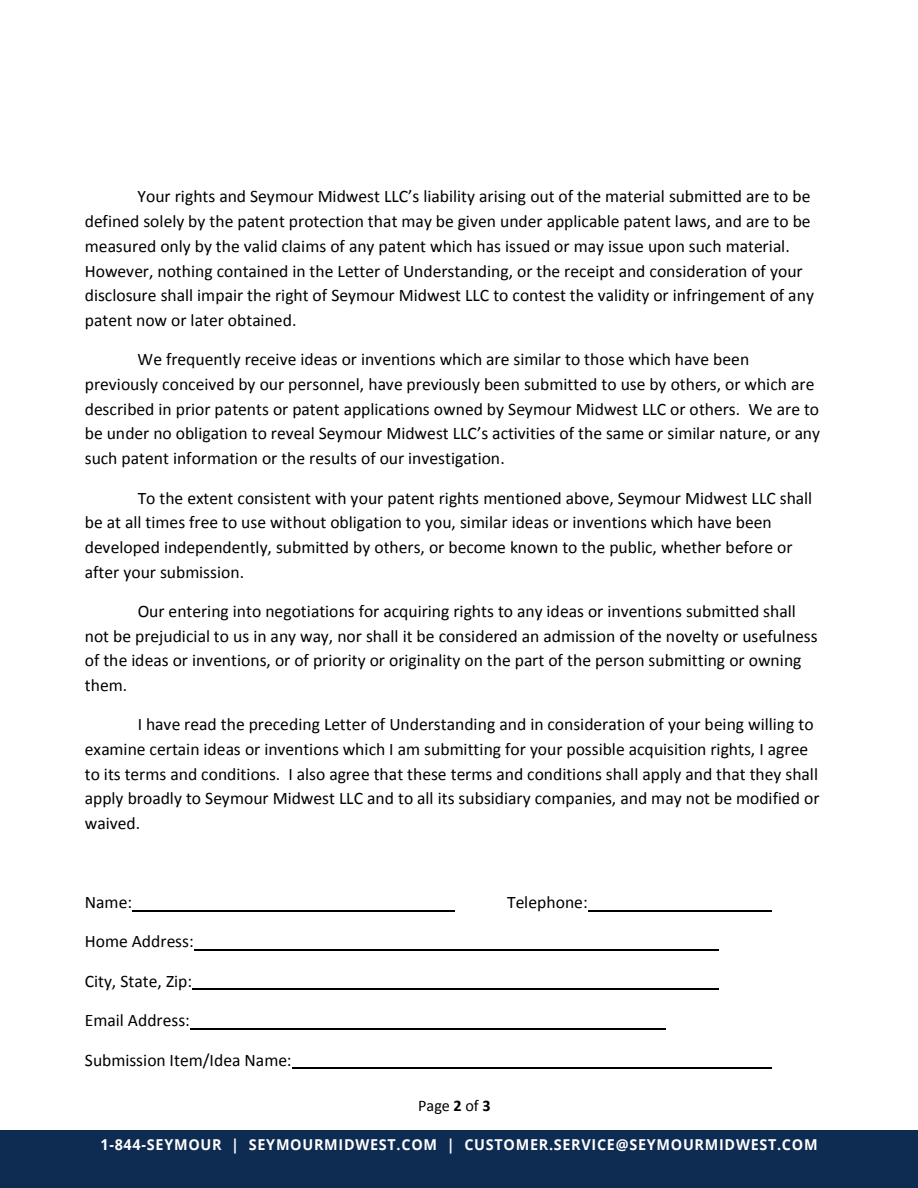
<style>
.page{position:relative;width:918px;height:1188px;background:#fff}
.page>*{position:absolute;margin:0;border:0;box-sizing:border-box;transform-origin:0 0}
.t1{font:17.55px/24.8px "Calibri";color:#000}
.t2{font:16.2px "Calibri";color:#000}
.t3{font:700 15px "Open Sans";letter-spacing:.05em;color:#fff;scale:.96 1}
.s1{font-weight:700}
</style>
<div class="page">
<div style="left:0;top:1130px;width:918px;height:58px;background:#0e2b51"></div>
<hr style="left:132px;top:910px;width:322px;height:1px;background:#000">
<hr style="left:588px;top:910px;width:183px;height:1px;background:#000">
<hr style="left:194px;top:949px;width:524px;height:2px;background:#000">
<hr style="left:192px;top:989px;width:526px;height:1px;background:#000">
<hr style="left:190px;top:1028px;width:476px;height:1px;background:#000">
<hr style="left:292px;top:1067px;width:479px;height:2px;background:#000">
<p class="t1" style="left:85px;top:184px;width:731px;text-indent:53px">Your rights and Seymour Midwest LLC’s liability arising out of the material submitted are to be defined solely by the patent protection that may be given under applicable patent laws, and are to be measured only by the valid claims of any patent which has issued or may issue upon such material.<br>However, nothing contained in the Letter of Understanding, or the receipt and consideration of your disclosure shall impair the right of Seymour Midwest LLC to contest the validity or infringement of any patent now or later obtained.</p>
<p class="t1" style="left:85px;top:347px;width:737px;text-indent:53px">We frequently receive ideas or inventions which are similar to those which have been previously conceived by our personnel, have previously been submitted to use by others, or which are described in prior patents or patent applications owned by Seymour Midwest LLC or others. We are to be under no obligation to reveal Seymour Midwest LLC’s activities of the same or similar nature, or any such patent information or the results of our investigation.</p>
<p class="t1" style="left:85px;top:486px;width:729px;text-indent:53px">To the extent consistent with your patent rights mentioned above, Seymour Midwest LLC shall be at all times free to use without obligation to you, similar ideas or inventions which have been developed independently, submitted by others, or become known to the public, whether before or after your submission.</p>
<p class="t1" style="left:85px;top:599px;width:734px;text-indent:53px">Our entering into negotiations for acquiring rights to any ideas or inventions submitted shall not be prejudicial to us in any way, nor shall it be considered an admission of the novelty or usefulness of the ideas or inventions, or of priority or originality on the part of the person submitting or owning them.</p>
<p class="t1" style="left:85px;top:712px;width:736px;text-indent:53px">I have read the preceding Letter of Understanding and in consideration of your being willing to examine certain ideas or inventions which I am submitting for your possible acquisition rights, I agree to its terms and conditions. I also agree that these terms and conditions shall apply and that they shall apply broadly to Seymour Midwest LLC and to all its subsidiary companies, and may not be modified or waived.</p>
<p class="t1" style="left:85px;top:890px;width:49px">Name:</p>
<p class="t1" style="left:507px;top:890px;width:82px">Telephone:</p>
<p class="t1" style="left:85px;top:929px;width:110px">Home Address:</p>
<p class="t1" style="left:85px;top:969px;width:109px">City, State, Zip:</p>
<p class="t1" style="left:85px;top:1008px;width:107px">Email Address:</p>
<p class="t1" style="left:85px;top:1047px;width:208px">Submission Item/Idea Name:</p>
<p class="t2" style="left:418px;top:1096px;width:74px">Page <span class="s1">2</span> of <span class="s1">3</span></p>
<p class="t3" style="left:100px;top:1134px;width:749px">1-844-SEYMOUR | SEYMOURMIDWEST.COM | CUSTOMER.SERVICE@SEYMOURMIDWEST.COM</p>
</div>
